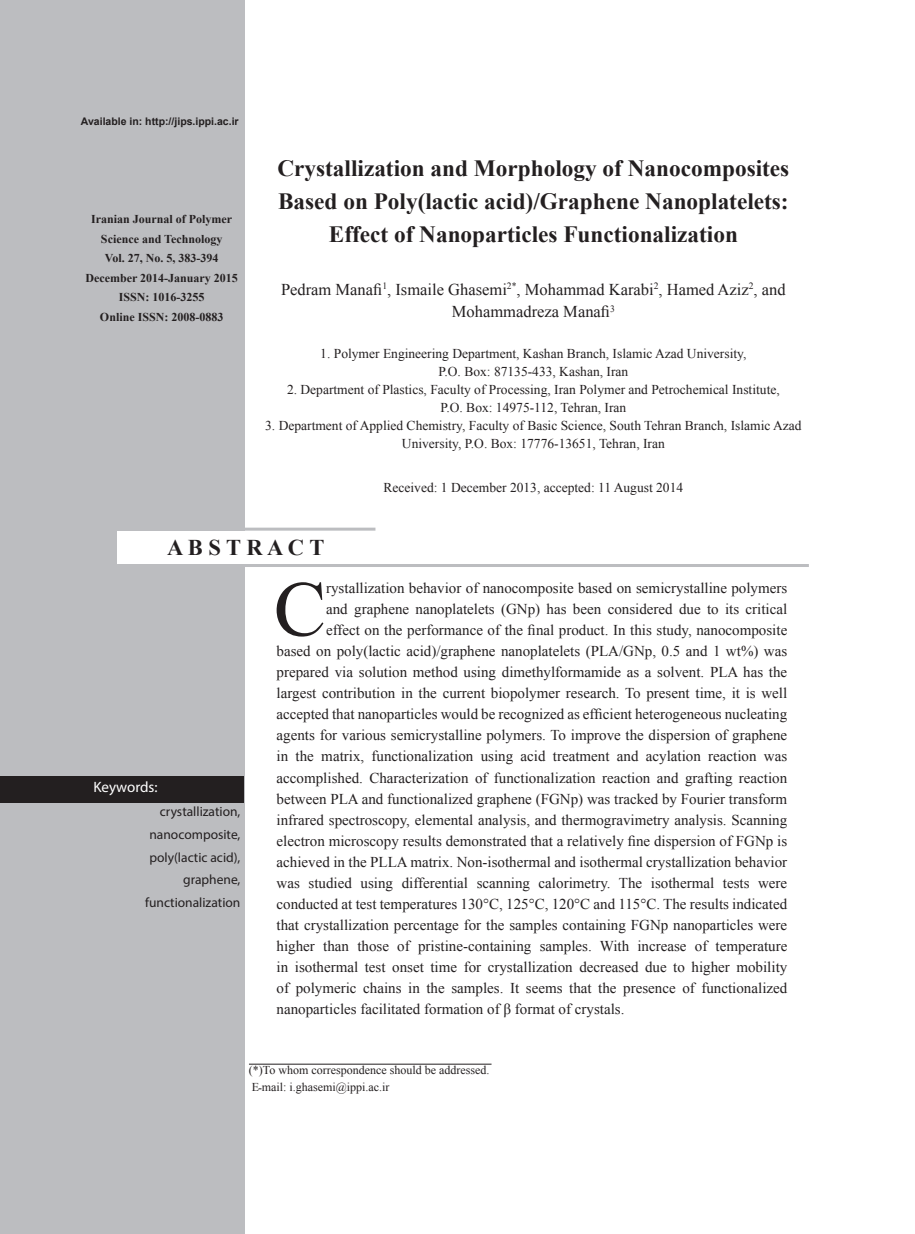
<style>
.page{position:relative;width:915px;height:1234px;background:#fff}
.page>*{position:absolute;margin:0;border:0;box-sizing:border-box;transform-origin:0 0}
.t1{font:78.45px "Times New Roman";color:#231f20}
.t2{font:700 23.25px/33px "Times New Roman";color:#231f20}
.t3{font:700 22.5px "Times New Roman";letter-spacing:.195em;color:#231f20}
.t4{font:16.5px "Times New Roman";color:#231f20}
.t5{font:15px/21px "Times New Roman";color:#231f20;text-align:right}
.t6{font:15px "Myriad Pro";color:#fff}
.t7{font:13.5px/18px "Times New Roman";color:#231f20;text-align:center}
.t8{font:13.5px "Myriad Pro";color:#231f20}
.t9{font:700 12px "Times New Roman";color:#231f20}
.t10{font:12px "Times New Roman";color:#231f20}
.t11{font:700 10.5px "Arial";color:#231f20}
.t12{font:9.6px "Times New Roman";color:#231f20}
.s1{font-size:16.5px}
</style>
<div class="page">
<div style="left:0;top:0;width:244px;height:1233px;background:#bcbdc0"></div>
<div style="left:0;top:776px;width:243px;height:26px;background:#231f20"></div>
<div style="left:117px;top:530px;width:669px;height:35px;background:#fff"></div>
<hr style="left:117px;top:564px;width:691px;height:3px;background:#bcbdc0">
<hr style="left:243px;top:527px;width:132px;height:3px;background:#bcbdc0">
<hr style="left:249px;top:1063px;width:242px;height:1px;background:#231f20">
<p class="t11" style="left:81px;top:114px;width:159px">Available in: http://jips.ippi.ac i r.</p>
<p class="t9" style="left:91px;top:211px;width:143px">Iranian Journal of Polymer</p>
<p class="t9" style="left:101px;top:230px;width:123px">Science and Technology</p>
<p class="t9" style="left:105px;top:250px;width:115px">Vol. 27, No. 5, 383-394</p>
<p class="t9" style="left:85px;top:269px;width:154px">December 2014-January 2015</p>
<p class="t9" style="left:119px;top:289px;width:87px">ISSN: 1016-3255</p>
<p class="t9" style="left:100px;top:308px;width:125px">Online ISSN: 2008-0883</p>
<p class="t2" style="left:277px;top:151px;width:513px">Crystallization and Morphology of Nanocomposites<br>Based on Poly(lactic acid /) Graphene Nanoplatelets:</p>
<p class="t2" style="left:329px;top:217px;width:410px">Effect of Nanoparticles Functionalization</p>
<p class="t12" style="left:382px;top:279px;width:6px">1</p>
<p class="t12" style="left:506px;top:279px;width:15px"><span class="s1">,</span>*2</p>
<p class="t12" style="left:748px;top:279px;width:6px">2</p>
<p class="t12" style="left:610px;top:302px;width:6px">3</p>
<p class="t4" style="left:281px;top:278px;width:227px">Pedram Manafi , Ismaile Ghasemi</p>
<p class="t12" style="left:653px;top:279px;width:6px">2</p>
<p class="t4" style="left:524px;top:278px;width:262px">Mohammad Karabi , Hamed Aziz , and</p>
<p class="t4" style="left:451px;top:300px;width:160px">Mohammadreza Manafi</p>
<p class="t7" style="left:320px;top:344px;width:427px">1. Polymer Engineering Department, Kashan Branch, Islamic Azad University,</p>
<p class="t7" style="left:438px;top:362px;width:191px">O.P . Box: 87135-433, Kashan, Iran</p>
<p class="t7" style="left:287px;top:380px;width:494px">2. Department of Plastics, Faculty of Processing, Iran Polymer and Petrochemical Institute,</p>
<p class="t7" style="left:440px;top:398px;width:187px">O.P . Box: 14975-112, Tehran, Iran</p>
<p class="t7" style="left:265px;top:416px;width:537px">3. Department of Applied Chemistry, Faculty of Basic Science, South Tehran Branch, Islamic Azad<br>University O.P, . Box: 17776-13651, Tehran, Iran</p>
<p class="t7" style="left:383px;top:478px;width:301px">Received 1: December 2013, accepted: 11 August 2014</p>
<h3 class="t3" style="left:167px;top:532px;width:158px">AB TS RACT</h3>
<p class="t6" style="left:93px;top:778px;width:66px">Keywords:</p>
<p class="t8" style="left:160px;top:803px;width:82px">crystallization,</p>
<p class="t8" style="left:149px;top:826px;width:92px">nanocomposite,</p>
<p class="t8" style="left:149px;top:848px;width:92px">poly(lactic acid ,(</p>
<p class="t8" style="left:183px;top:871px;width:59px">graphene,</p>
<p class="t8" style="left:145px;top:893px;width:97px">functionalization</p>
<p class="t1" style="left:274px;top:556px;width:54px">C</p>
<p class="t5" style="left:326px;top:577px;width:462px">rystallization behavior of nanocomposite based on semicrystalline polymers</p>
<p class="t5" style="left:276px;top:598px;width:512px">and graphene nanoplatelets (GNp) has been considered due to its critical<br>effect on the performance of the final product. In this study, nanocomposite<br>based on poly(lactic acid /) graphene nanoplatelets (PLA/GNp, 0.5 and 1 wt%) was prepared via solution method using dimethylformamide as a solvent. PLA has the largest contribution in the current biopolymer research. To present time, it is well accepted that nanoparticles would be recognized as efficient heterogeneous nucleating agents for various semicrystalline polymers. To improve the dispersion of graphene was</p>
<p class="t5" style="left:276px;top:745px;width:13px">in</p>
<p class="t5" style="left:276px;top:766px;width:512px">accomplished. Characterization of functionalization reaction and grafting reaction</p>
<p class="t5" style="left:276px;top:787px;width:512px">between PLA and functionalized graphene (FGNp) was tracked by Fourier transform</p>
<p class="t5" style="left:276px;top:808px;width:512px">infrared spectroscopy, elemental analysis, and thermogravimetry analysis. Scanning</p>
<p class="t5" style="left:276px;top:829px;width:512px">electron microscopy results demonstrated that a relatively fine dispersion of FGNp is</p>
<p class="t5" style="left:276px;top:850px;width:512px">achieved in the PLLA matrix. Non-isothermal and isothermal crystallization behavior</p>
<p class="t5" style="left:757px;top:871px;width:31px">were</p>
<p class="t5" style="left:295px;top:745px;width:20px">the</p>
<p class="t5" style="left:321px;top:745px;width:44px">matrix,</p>
<p class="t5" style="left:371px;top:745px;width:103px">functionalization</p>
<p class="t5" style="left:480px;top:745px;width:34px">using</p>
<p class="t5" style="left:520px;top:745px;width:26px">acid</p>
<p class="t5" style="left:616px;top:745px;width:23px">and</p>
<p class="t5" style="left:645px;top:745px;width:56px">acylation</p>
<p class="t5" style="left:708px;top:745px;width:50px">reaction</p>
<p class="t5" style="left:552px;top:745px;width:58px">treatment</p>
<p class="t5" style="left:308px;top:871px;width:45px">studied</p>
<p class="t5" style="left:360px;top:871px;width:34px">using</p>
<p class="t5" style="left:401px;top:871px;width:68px">differential</p>
<p class="t5" style="left:476px;top:871px;width:55px">scanning</p>
<p class="t5" style="left:538px;top:871px;width:73px">calorimetry.</p>
<p class="t5" style="left:618px;top:871px;width:25px">The</p>
<p class="t5" style="left:650px;top:871px;width:65px">isothermal</p>
<p class="t5" style="left:722px;top:871px;width:28px">tests</p>
<p class="t5" style="left:276px;top:871px;width:25px">was</p>
<p class="t5" style="left:276px;top:892px;width:512px">conducted at test temperatures 130°C, 125°C, 120°C and 115°C. The results indicated</p>
<p class="t5" style="left:276px;top:913px;width:512px">that crystallization percentage for the samples containing FGNp nanoparticles were</p>
<p class="t5" style="left:715px;top:934px;width:73px">temperature</p>
<p class="t5" style="left:276px;top:934px;width:512px;text-align:left">higher<br>in isothermal test onset time for crystallization decreased due to higher mobility of polymeric chains in the samples. It seems that the presence of functionalized nanoparticles facilitated formation of β format of crystals.</p>
<p class="t5" style="left:323px;top:934px;width:27px">than</p>
<p class="t5" style="left:357px;top:934px;width:33px">those</p>
<p class="t5" style="left:418px;top:934px;width:115px">pristine-containing</p>
<p class="t5" style="left:539px;top:934px;width:54px">samples.</p>
<p class="t5" style="left:599px;top:934px;width:31px">With</p>
<p class="t5" style="left:637px;top:934px;width:51px">increase</p>
<p class="t5" style="left:397px;top:934px;width:14px">of</p>
<p class="t5" style="left:694px;top:934px;width:14px">of</p>
<p class="t10" style="left:249px;top:1061px;width:242px">(*)To whom correspondence should be addressed.</p>
<p class="t10" style="left:252px;top:1078px;width:139px">Eـmail .i: ghasemi@ippi.ac i r.</p>
</div>
